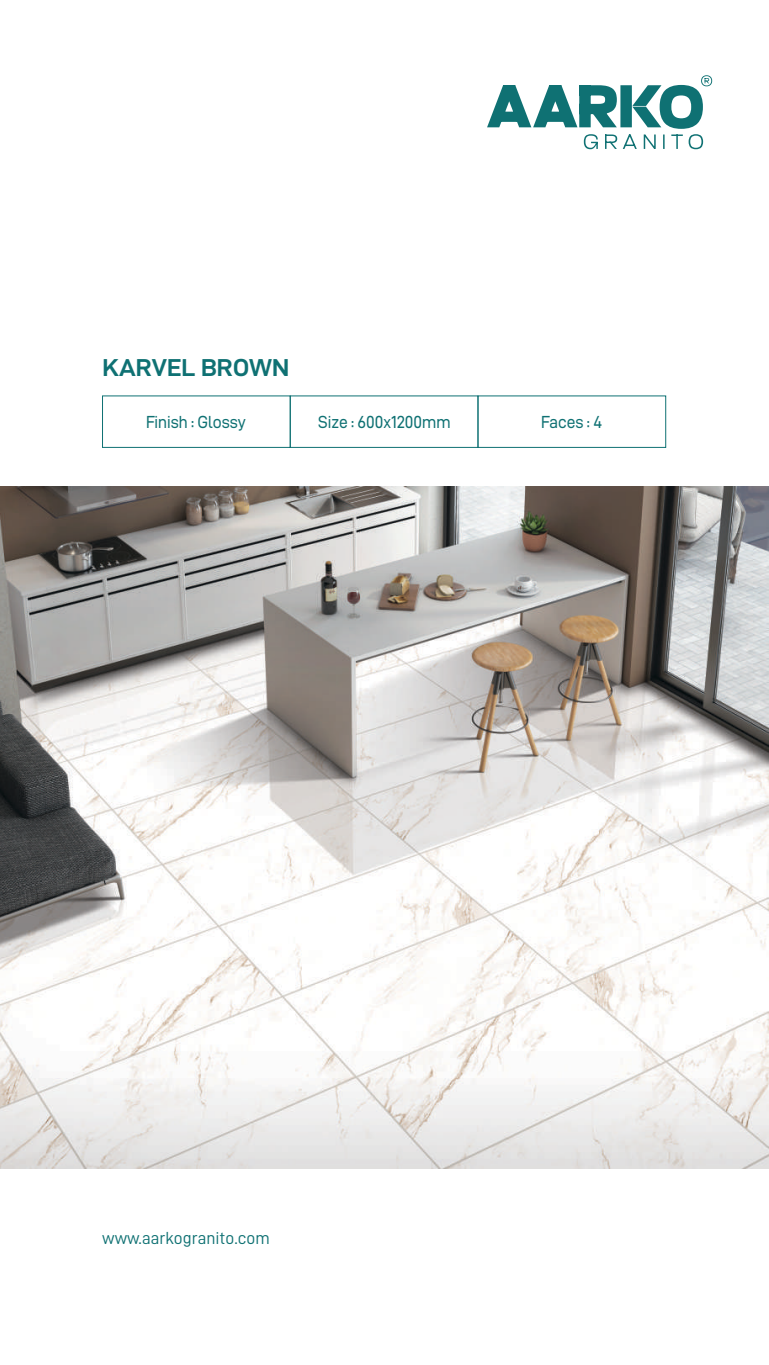
<style>
.page{position:relative;width:769px;height:1365px;background:#fff}
.page>*{position:absolute;margin:0;border:0;box-sizing:border-box;transform-origin:0 0}
.t1{font:24.5px "D DIN Exp Bold";color:#0f7173}
.t2{font:17.5px "D DIN Exp";color:#0f7173;scale:.89 1}
.t3{font:17.5px "D DIN";color:#0f7173}
</style>
<div class="page">
<img style="left:0;top:486px;width:768px;height:682px">
<svg style="left:487px;top:75px;width:225px;height:74px"></svg>
<div style="left:102px;top:395px;width:189px;height:53px;border:1px solid #0f7173"></div>
<div style="left:290px;top:395px;width:188px;height:53px;border:1px solid #0f7173"></div>
<div style="left:477px;top:395px;width:189px;height:53px;border:1px solid #0f7173"></div>
<h1 class="t1" style="left:102px;top:355px;width:188px">KARVEL BROWN</h1>
<p class="t2" style="left:146px;top:413px;width:113px">Finish : Glossy</p>
<p class="t2" style="left:318px;top:413px;width:150px">Size : 600x1200mm</p>
<p class="t2" style="left:541px;top:413px;width:70px">Faces : 4</p>
<p class="t3" style="left:102px;top:1229px;width:169px">www.aarkogranito.com</p>
</div>
